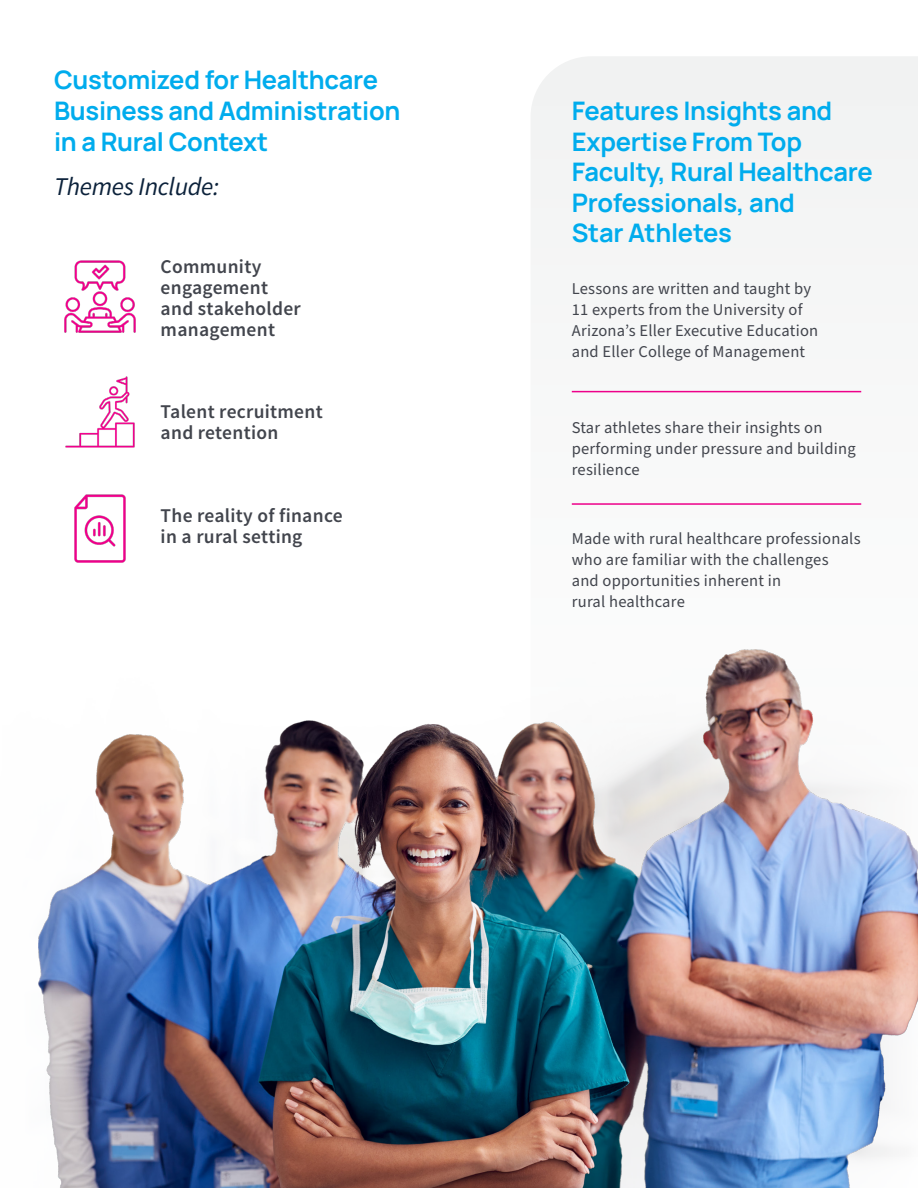
<style>
.page{position:relative;width:918px;height:1188px;background:#fff}
.page>*{position:absolute;margin:0;border:0;box-sizing:border-box;transform-origin:0 0}
.t1{font:200 25.5px/30.6px "Manrope";letter-spacing:-.01em;color:#00aced}
.t2{font:italic 25.5px "Source Sans Pro";letter-spacing:-.01em;color:#0c223b}
.t3{font:600 19.5px/21px "Source Sans Pro";letter-spacing:.015em;color:#42454d}
.t4{font:16.5px/21px "Source Sans Pro";letter-spacing:.015em;color:#42454d}
</style>
<div class="page">
<div style="left:531px;top:56px;width:387px;height:449px;background:#f5f6f6"></div>
<hr style="left:572px;top:391px;width:289px;height:1px;background:#ed008a">
<hr style="left:572px;top:503px;width:289px;height:2px;background:#ed008a">
<img style="left:38px;top:649px;width:880px;height:539px">
<img style="left:74px;top:494px;width:52px;height:69px">
<img style="left:65px;top:376px;width:70px;height:72px">
<img style="left:64px;top:260px;width:72px;height:73px">
<h1 class="t1" style="left:54px;top:64px;width:348px">Customized for Healthcare<br>Business and Administration in a Rural Context</h1>
<h1 class="t2" style="left:54px;top:170px;width:167px">Themes Include:</h1>
<p class="t3" style="left:161px;top:256px;width:142px">Community engagement and stakeholder management</p>
<p class="t3" style="left:161px;top:402px;width:164px">Talent recruitment and retention</p>
<p class="t3" style="left:161px;top:505px;width:184px">The reality of finance in a rural setting</p>
<h1 class="t1" style="left:572px;top:94px;width:303px">Features Insights and<br>Expertise From Top<br>Faculty, Rural Healthcare<br>Professionals, and<br>Star Athletes</h1>
<p class="t4" style="left:572px;top:279px;width:248px">Lessons are written and taught by 11 experts from the University of Arizona’s Eller Executive Education and Eller College of Management</p>
<p class="t4" style="left:572px;top:418px;width:285px">Star athletes share their insights on performing under pressure and building resilience</p>
<p class="t4" style="left:572px;top:529px;width:290px">Made with rural healthcare professionals who are familiar with the challenges<br>and opportunities inherent in<br>rural healthcare</p>
</div>
